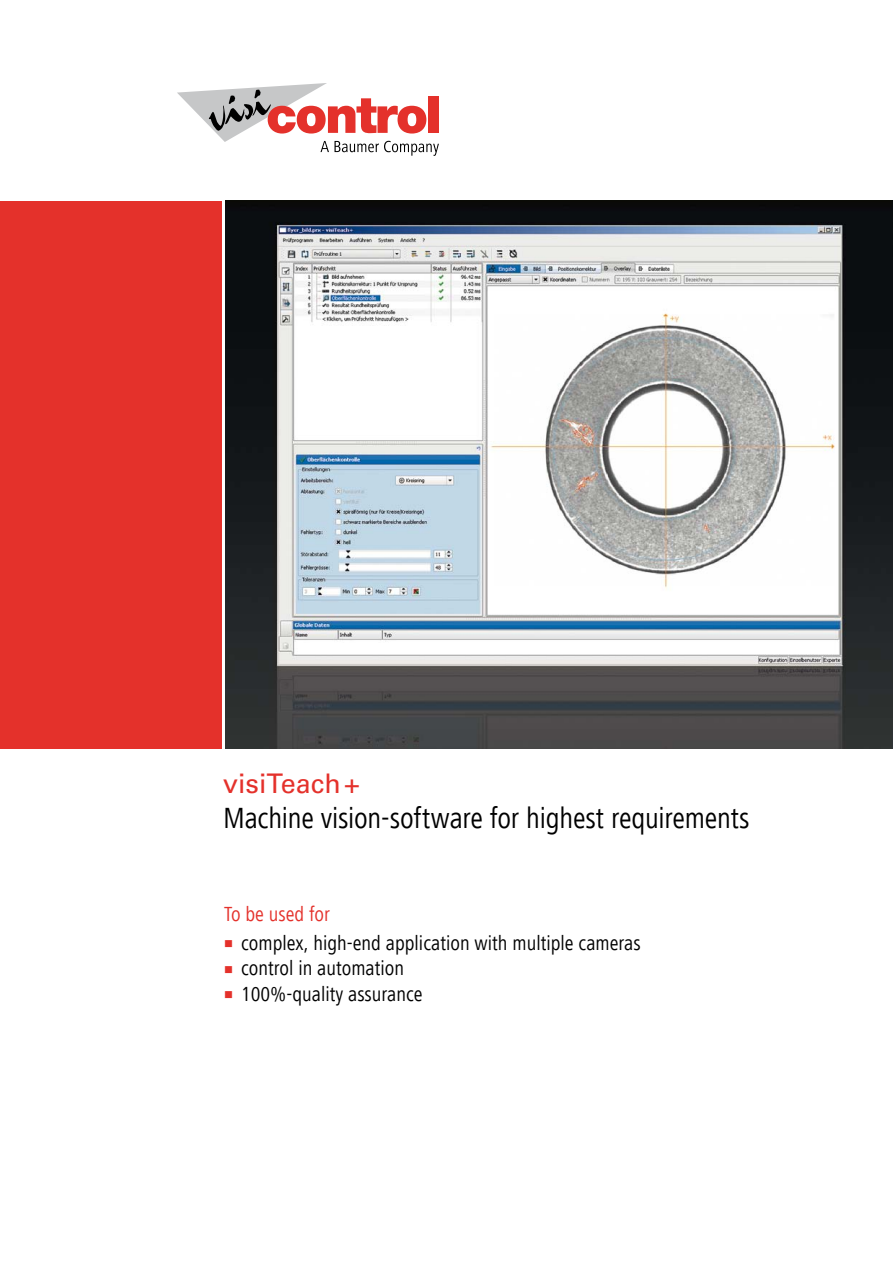
<style>
.page{position:relative;width:893px;height:1263px;background:#fff}
.page>*{position:absolute;margin:0;border:0;box-sizing:border-box;transform-origin:0 0}
.t1{font:condensed 30px "Frutiger Next LT";letter-spacing:-.01em;color:#000}
.t2{font:27px "Univers LT Std";color:#e4312b}
.t3{font:condensed 21px/25.5px "Frutiger Next LT";color:#000}
.t4{font:condensed 21px "Frutiger Next LT";color:#e4312b}
</style>
<div class="page">
<img style="left:225px;top:201px;width:668px;height:547px">
<div style="left:0;top:201px;width:222px;height:547px;background:#e4312b"></div>
<svg style="left:177px;top:83px;width:262px;height:73px"></svg>
<p class="t2" style="left:223px;top:768px;width:138px">visiTeach+</p>
<h1 class="t1" style="left:223px;top:801px;width:528px">Machine vision-software for highest requirements</h1>
<p class="t4" style="left:224px;top:902px;width:108px">To be used for</p>
<p class="t3" style="left:241px;top:930px;width:401px">complex, high-end application with multiple cameras control in automation<br>100%-quality assurance</p>
</div>
